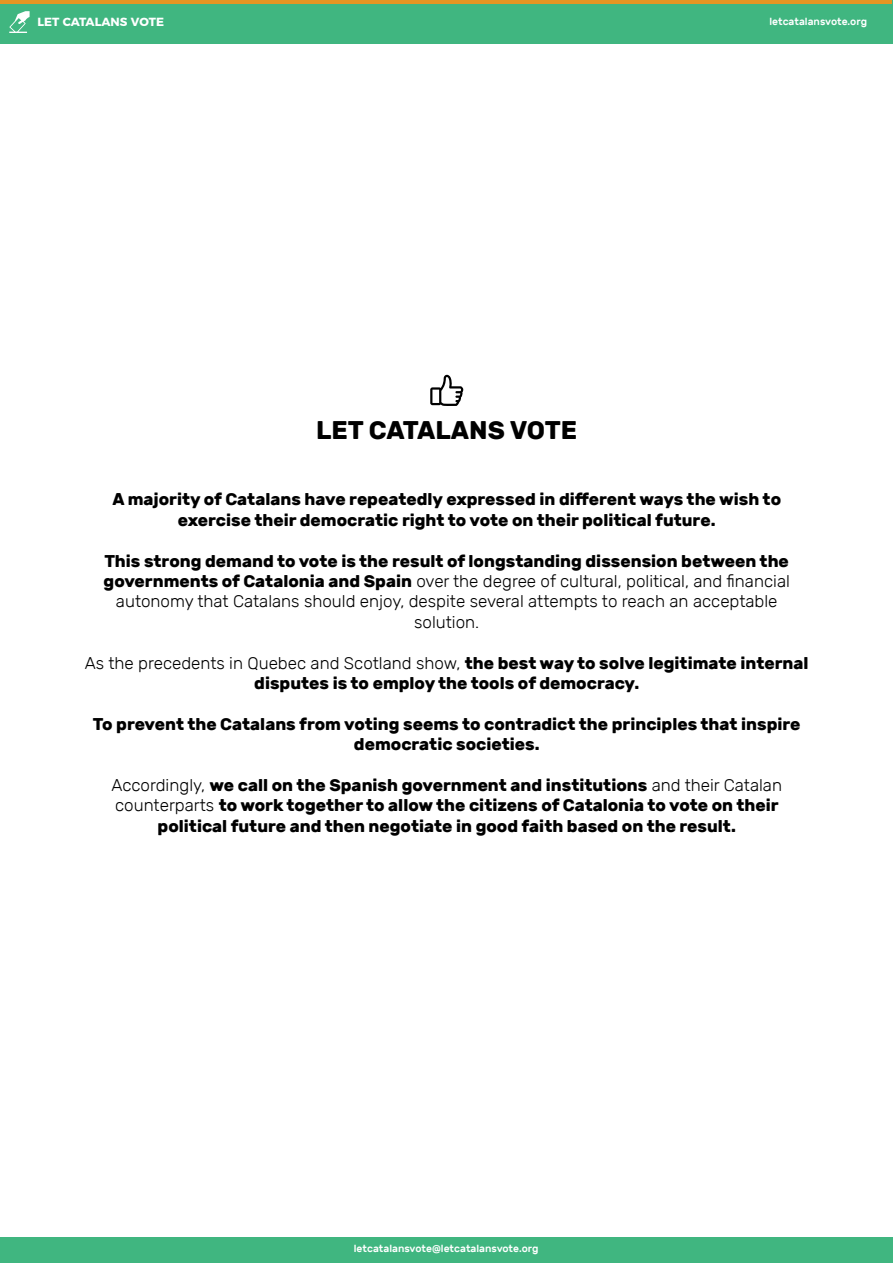
<style>
.page{position:relative;width:893px;height:1263px;background:#fff}
.page>*{position:absolute;margin:0;border:0;box-sizing:border-box;transform-origin:0 0}
.t1{font:700 25.5px "Rubik";color:#000}
.t2{font:700 16.95px/20.4px "Rubik";color:#000;text-align:center}
.t3{font:300 16.95px/20.4px "Rubik";color:#000;text-align:center}
.t4{font:700 11.85px "Montserrat";color:#fff}
.t5{font:500 10.35px "Rubik";color:#fff}
.s1{font-weight:700}
.s2{font-weight:300}
</style>
<div class="page">
<svg style="left:430px;top:375px;width:33px;height:31px"></svg>
<div style="left:0;top:0;width:893px;height:43px;background:#40b680"></div>
<div style="left:0;top:1237px;width:893px;height:26px;background:#40b680"></div>
<hr style="left:0;top:0;width:892px;height:4px;background:#e49523">
<svg style="left:9px;top:11px;width:21px;height:22px"></svg>
<p class="t4" style="left:37px;top:12px;width:128px">LET CATALANS VOTE</p>
<h1 class="t1" style="left:316px;top:415px;width:263px">LET CATALANS VOTE</h1>
<p class="t5" style="left:769px;top:15px;width:99px">letcatalansvote.org</p>
<p class="t2" style="left:112px;top:489px;width:670px">A majority of Catalans have repeatedly expressed in different ways the wish to exercise their democratic right to vote on their political future.</p>
<p class="t3" style="left:104px;top:551px;width:688px"><span class="s1">This strong demand to vote is the result of longstanding dissension between the governments of Catalonia and Spain</span> over the degree of cultural, political, and financial autonomy that Catalans should enjoy, despite several attempts to reach an acceptable solution.</p>
<p class="t2" style="left:85px;top:653px;width:725px"><span class="s2">As the precedents in Quebec and Scotland show,</span> the best way to solve legitimate internal disputes is to employ the tools of democracy.</p>
<p class="t2" style="left:93px;top:714px;width:709px">To prevent the Catalans from voting seems to contradict the principles that inspire democratic societies.</p>
<p class="t2" style="left:111px;top:775px;width:672px"><span class="s2">Accordingly,</span> we call on the Spanish government and institutions <span class="s2">and their Catalan counterparts</span> to work together to allow the citizens of Catalonia to vote on their political future and then negotiate in good faith based on the result.</p>
<p class="t5" style="left:354px;top:1242px;width:186px">letcatalansvote@letcatalansvote.org</p>
</div>
